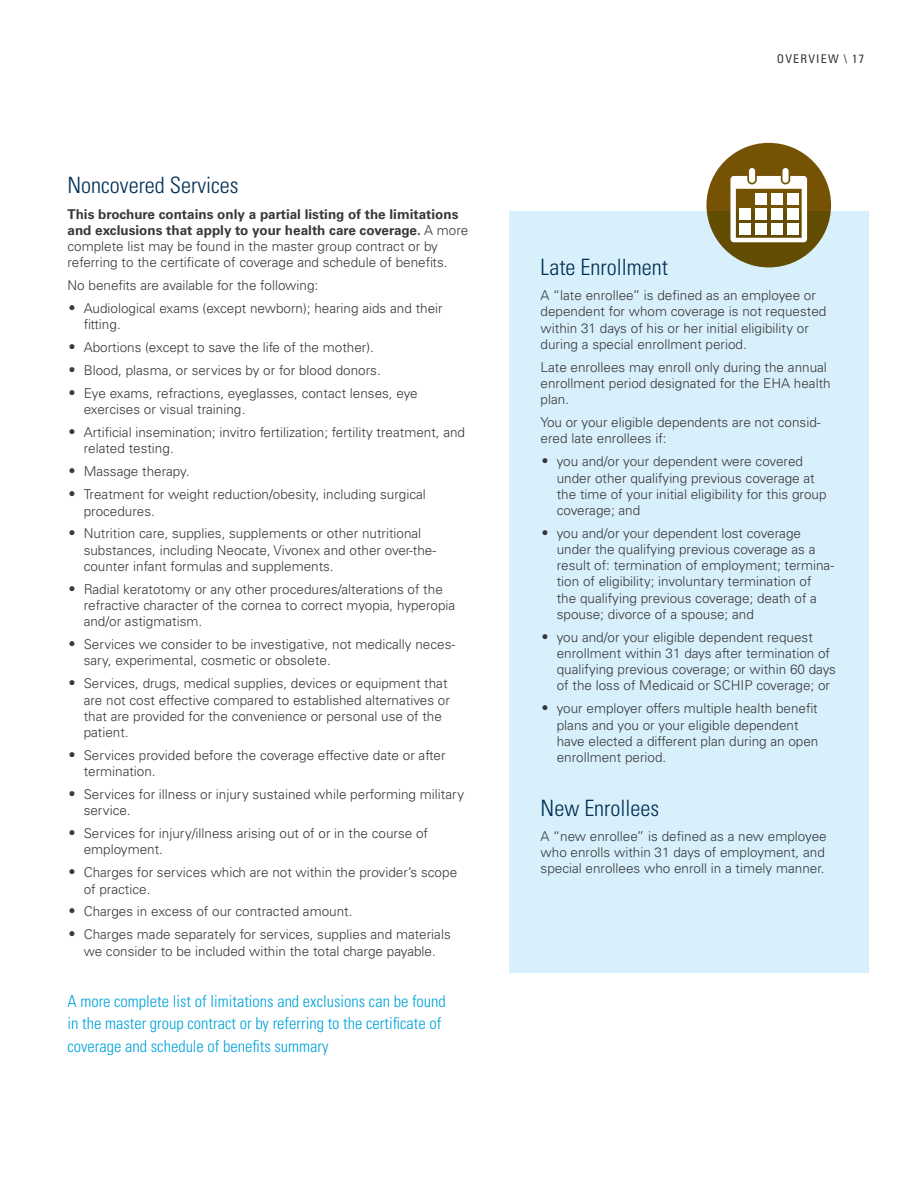
<style>
.page{position:relative;width:918px;height:1188px;background:#fff}
.page>*{position:absolute;margin:0;border:0;box-sizing:border-box;transform-origin:0 0}
.Subheading{font:300 condensed 22.5px "Univers LT Std";color:#002e54}
.Sidebar{font:300 condensed 16.5px/22.5px "Univers LT Std";color:#00a3d9}
.Body{font:300 13.5px/16.2px "Univers LT Std";color:#383839}
.t1{font:condensed 12px "Univers LT Std";letter-spacing:.1em;color:#383839}
.s1{font-weight:700}
.s2{font-family:"Dingthings Normal";font-weight:400}
</style>
<div class="page">
<div style="left:510px;top:211px;width:359px;height:762px;background:#d8f0fb"></div>
<div style="left:706px;top:143px;width:125px;height:124px;background:linear-gradient(to right,#705308,#6d4f03);border-radius:50%"></div>
<div style="left:749px;top:168px;width:6px;height:15px;background:#fff;border-radius:3px"></div>
<svg style="left:730px;top:176px;width:77px;height:66px"></svg>
<div style="left:782px;top:168px;width:7px;height:15px;background:#fff;border-radius:3px"></div>
<p class="Subheading" style="left:68px;top:172px;width:173px">Noncovered Services</p>
<p class="Body" style="left:68px;top:206px;width:403px"><span class="s1">This brochure contains only a partial listing of the limitations and exclusions that apply to your health care coverage.</span> A more complete list may be found in the master group contract or by referring to the certificate of coverage and schedule of benefits.</p>
<p class="Body" style="left:68px;top:277px;width:252px">No benefits are available for the following:</p>
<p class="Body" style="left:84px;top:300px;width:360px;text-indent:-16px"><span class="s2">C</span> Audiological exams (except newborn); hearing aids and their fitting.</p>
<p class="Body" style="left:68px;top:339px;width:308px"><span class="s2">C</span> Abortions (except to save the life of the mother).</p>
<p class="Body" style="left:68px;top:362px;width:315px"><span class="s2">C</span> Blood, plasma, or services by or for blood donors.</p>
<p class="Body" style="left:84px;top:385px;width:335px;text-indent:-16px"><span class="s2">C</span> Eye exams, refractions, eyeglasses, contact lenses, eye exercises or visual training.</p>
<p class="Body" style="left:84px;top:424px;width:383px;text-indent:-16px"><span class="s2">C</span> Artificial insemination; invitro fertilization; fertility treatment, and related testing.</p>
<p class="Body" style="left:68px;top:463px;width:124px"><span class="s2">C</span> Massage therapy.</p>
<p class="Body" style="left:84px;top:486px;width:344px;text-indent:-16px"><span class="s2">C</span> Treatment for weight reduction/obesity, including surgical procedures.</p>
<p class="Body" style="left:84px;top:526px;width:354px;text-indent:-16px"><span class="s2">C</span> Nutrition care, supplies, supplements or other nutritional substances, including Neocate, Vivonex and other over-the&shy;counter infant formulas and supplements.</p>
<p class="Body" style="left:84px;top:581px;width:373px;text-indent:-16px"><span class="s2">C</span> Radial keratotomy or any other procedures/alterations of the refractive character of the cornea to correct myopia, hyperopia and/or astigmatism.</p>
<p class="Body" style="left:84px;top:636px;width:373px;text-indent:-16px"><span class="s2">C</span> Services we consider to be investigative, not medically neces&shy;sary, experimental, cosmetic or obsolete.</p>
<p class="Body" style="left:84px;top:675px;width:368px;text-indent:-16px"><span class="s2">C</span> Services, drugs, medical supplies, devices or equipment that are not cost effective compared to established alternatives or that are provided for the convenience or personal use of the patient.</p>
<p class="Body" style="left:84px;top:747px;width:363px;text-indent:-16px"><span class="s2">C</span> Services provided before the coverage effective date or after termination.</p>
<p class="Body" style="left:84px;top:786px;width:382px;text-indent:-16px"><span class="s2">C</span> Services for illness or injury sustained while performing military service.</p>
<p class="Body" style="left:84px;top:825px;width:346px;text-indent:-16px"><span class="s2">C</span> Services for injury/illness arising out of or in the course of employment.</p>
<p class="Body" style="left:84px;top:864px;width:375px;text-indent:-16px"><span class="s2">C</span> Charges for services which are not within the provider’s scope of practice.</p>
<p class="Body" style="left:68px;top:904px;width:286px"><span class="s2">C</span> Charges in excess of our contracted amount.</p>
<p class="Body" style="left:68px;top:927px;width:385px;text-align:center"><span class="s2">C</span> Charges made separately for services, supplies and materials we consider to be included within the total charge payable.</p>
<p class="Sidebar" style="left:68px;top:990px;width:380px">A more complete list of limitations and exclusions can be found in the master group contract or by referring to the certificate of coverage and schedule of benefits summary</p>
<p class="t1" style="left:777px;top:51px;width:89px">OVERVIEW \ 17</p>
<p class="Subheading" style="left:541px;top:254px;width:129px">Late Enrollment</p>
<p class="Body" style="left:541px;top:287px;width:287px">A “late enrollee” is defined as an employee or dependent for whom coverage is not requested within 31 days of his or her initial eligibility or during a special enrollment period.</p>
<p class="Body" style="left:541px;top:359px;width:292px">Late enrollees may enroll only during the annual enrollment period designated for the EHA health plan.</p>
<p class="Body" style="left:541px;top:414px;width:282px">You or your eligible dependents are not consid&shy;ered late enrollees if:</p>
<p class="Body" style="left:557px;top:453px;width:271px;text-indent:-16px"><span class="s2">C</span> you and/or your dependent were covered under other qualifying previous coverage at the time of your initial eligibility for this group coverage; and</p>
<p class="Body" style="left:557px;top:525px;width:279px;text-indent:-16px"><span class="s2">C</span> you and/or your dependent lost coverage under the qualifying previous coverage as a result of: termination of employment; termina&shy;tion of eligibility; involuntary termination of the qualifying previous coverage; death of a spouse; divorce of a spouse; and</p>
<p class="Body" style="left:557px;top:629px;width:281px;text-indent:-16px"><span class="s2">C</span> you and/or your eligible dependent request enrollment within 31 days after termination of qualifying previous coverage; or within 60 days of the loss of Medicaid or SCHIP coverage; or</p>
<p class="Body" style="left:557px;top:700px;width:263px;text-indent:-16px"><span class="s2">C</span> your employer offers multiple health benefit plans and you or your eligible dependent have elected a different plan during an open enrollment period.</p>
<p class="Subheading" style="left:541px;top:795px;width:120px">New Enrollees</p>
<p class="Body" style="left:541px;top:828px;width:288px">A “new enrollee” is defined as a new employee who enrolls within 31 days of employment, and special enrollees who enroll in a timely manner.</p>
</div>
